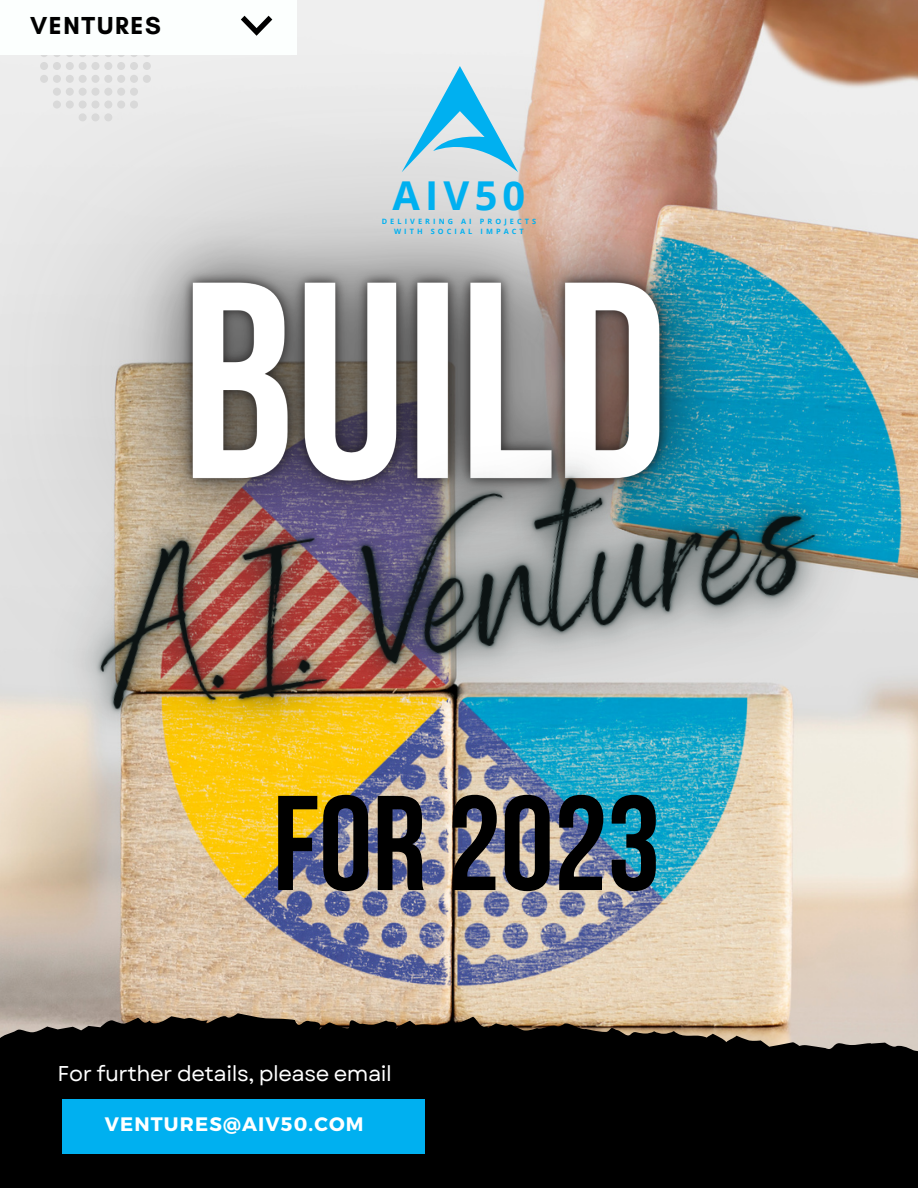
<style>
.page{position:relative;width:918px;height:1188px;background:#fff}
.page>*{position:absolute;margin:0;border:0;box-sizing:border-box;transform-origin:0 0}
.t1{font:700 134.55px "Bebas Neue";color:#000}
.t2{font:700 39.75px "Open Sans";letter-spacing:.13em;color:#00b0f0}
.t3{font:700 25.05px "Glacial Indifference";letter-spacing:.07em;color:#000}
.t4{font:21.45px "Garet";letter-spacing:-.02em;color:#fff}
.t5{font:700 19.5px "Montserrat";letter-spacing:.06em;color:#fff}
.t6{font:700 7.35px/9.8px "Open Sans";letter-spacing:.42em;color:#00b0f0;text-align:center}
</style>
<div class="page">
<img style="left:0;top:0;width:918px;height:231px">
<img style="left:0;top:231px;width:918px;height:770px">
<svg style="left:0;top:1014px;width:918px;height:174px;background:#13110f"></svg>
<div style="left:62px;top:1099px;width:363px;height:55px;background:#00b0f0"></div>
<svg style="left:402px;top:66px;width:116px;height:106px;background:#a9d8e9"></svg>
<div style="left:91px;top:49px;width:8px;height:8px;background:#d9d9d9;border-radius:50%"></div>
<div style="left:91px;top:75px;width:8px;height:8px;background:#d9d9d9;border-radius:50%"></div>
<div style="left:91px;top:88px;width:8px;height:8px;background:#d9d9d9;border-radius:50%"></div>
<div style="left:91px;top:101px;width:8px;height:8px;background:#d9d9d9;border-radius:50%"></div>
<div style="left:91px;top:113px;width:8px;height:8px;background:#d9d9d9;border-radius:50%"></div>
<div style="left:91px;top:62px;width:8px;height:8px;background:#d9d9d9;border-radius:50%"></div>
<div style="left:143px;top:62px;width:8px;height:8px;background:#d9d9d9;border-radius:50%"></div>
<div style="left:130px;top:62px;width:8px;height:8px;background:#d9d9d9;border-radius:50%"></div>
<div style="left:117px;top:62px;width:8px;height:8px;background:#d9d9d9;border-radius:50%"></div>
<div style="left:104px;top:62px;width:8px;height:8px;background:#d9d9d9;border-radius:50%"></div>
<div style="left:79px;top:62px;width:8px;height:8px;background:#d9d9d9;border-radius:50%"></div>
<div style="left:66px;top:62px;width:8px;height:8px;background:#d9d9d9;border-radius:50%"></div>
<div style="left:53px;top:62px;width:8px;height:8px;background:#d9d9d9;border-radius:50%"></div>
<div style="left:40px;top:62px;width:8px;height:8px;background:#d9d9d9;border-radius:50%"></div>
<div style="left:143px;top:49px;width:8px;height:8px;background:#d9d9d9;border-radius:50%"></div>
<div style="left:130px;top:49px;width:8px;height:8px;background:#d9d9d9;border-radius:50%"></div>
<div style="left:117px;top:49px;width:8px;height:8px;background:#d9d9d9;border-radius:50%"></div>
<div style="left:104px;top:49px;width:8px;height:8px;background:#d9d9d9;border-radius:50%"></div>
<div style="left:79px;top:49px;width:8px;height:8px;background:#d9d9d9;border-radius:50%"></div>
<div style="left:66px;top:49px;width:8px;height:8px;background:#d9d9d9;border-radius:50%"></div>
<div style="left:53px;top:49px;width:8px;height:8px;background:#d9d9d9;border-radius:50%"></div>
<div style="left:40px;top:49px;width:8px;height:8px;background:#d9d9d9;border-radius:50%"></div>
<div style="left:104px;top:113px;width:8px;height:8px;background:#d9d9d9;border-radius:50%"></div>
<div style="left:79px;top:113px;width:8px;height:8px;background:#d9d9d9;border-radius:50%"></div>
<div style="left:130px;top:101px;width:8px;height:8px;background:#d9d9d9;border-radius:50%"></div>
<div style="left:117px;top:101px;width:8px;height:8px;background:#d9d9d9;border-radius:50%"></div>
<div style="left:104px;top:101px;width:8px;height:8px;background:#d9d9d9;border-radius:50%"></div>
<div style="left:79px;top:101px;width:8px;height:8px;background:#d9d9d9;border-radius:50%"></div>
<div style="left:66px;top:101px;width:8px;height:8px;background:#d9d9d9;border-radius:50%"></div>
<div style="left:53px;top:101px;width:8px;height:8px;background:#d9d9d9;border-radius:50%"></div>
<div style="left:130px;top:88px;width:8px;height:8px;background:#d9d9d9;border-radius:50%"></div>
<div style="left:117px;top:88px;width:8px;height:8px;background:#d9d9d9;border-radius:50%"></div>
<div style="left:104px;top:88px;width:8px;height:8px;background:#d9d9d9;border-radius:50%"></div>
<div style="left:79px;top:88px;width:8px;height:8px;background:#d9d9d9;border-radius:50%"></div>
<div style="left:66px;top:88px;width:8px;height:8px;background:#d9d9d9;border-radius:50%"></div>
<div style="left:53px;top:88px;width:8px;height:8px;background:#d9d9d9;border-radius:50%"></div>
<div style="left:143px;top:75px;width:8px;height:8px;background:#d9d9d9;border-radius:50%"></div>
<div style="left:130px;top:75px;width:8px;height:8px;background:#d9d9d9;border-radius:50%"></div>
<div style="left:117px;top:75px;width:8px;height:8px;background:#d9d9d9;border-radius:50%"></div>
<div style="left:104px;top:75px;width:8px;height:8px;background:#d9d9d9;border-radius:50%"></div>
<div style="left:79px;top:75px;width:8px;height:8px;background:#d9d9d9;border-radius:50%"></div>
<div style="left:66px;top:75px;width:8px;height:8px;background:#d9d9d9;border-radius:50%"></div>
<div style="left:53px;top:75px;width:8px;height:8px;background:#d9d9d9;border-radius:50%"></div>
<div style="left:40px;top:75px;width:8px;height:8px;background:#d9d9d9;border-radius:50%"></div>
<div style="left:0;top:0;width:297px;height:55px;background:#fcfffe"></div>
<svg style="left:241px;top:16px;width:31px;height:20px"></svg>
<p class="t3" style="left:30px;top:10px;width:132px">VENTURES</p>
<p class="t2" style="left:393px;top:167px;width:134px">AIV50</p>
<p class="t6" style="left:382px;top:216px;width:156px">DELIVERING AI PROJECTS<br>WITH SOCIAL IMPACT</p>
<p class="t1" style="left:273px;top:789px;width:389px">FOR 2023</p>
<p class="t4" style="left:58px;top:1058px;width:336px">For further details, please email</p>
<p class="t5" style="left:105px;top:1111px;width:261px">VENTURES@AIV50.COM</p>
</div>
